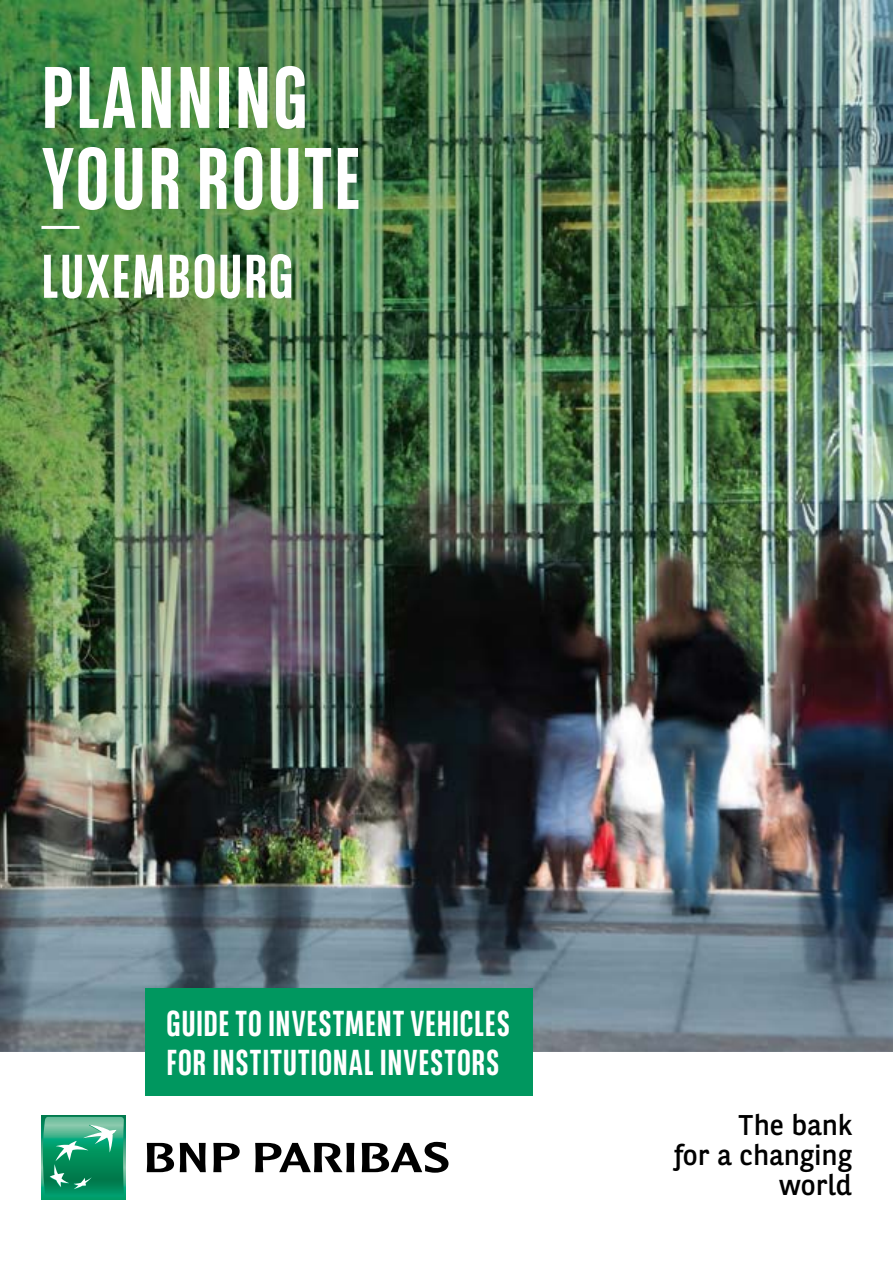
<style>
.page{position:relative;width:893px;height:1263px;background:#fff}
.page>*{position:absolute;margin:0;border:0;box-sizing:border-box;transform-origin:0 0}
.t1{font:700 87px/81px "BNPP Sans Condensed";letter-spacing:.025em;color:#fff}
.t2{font:700 61.5px "BNPP Sans Condensed";letter-spacing:.025em;color:#fff}
.t3{font:700 36px/39px "BNPP Sans Condensed";letter-spacing:.025em;color:#fff}
.t4{font:28.5px/30px "BNPP Sans";color:#000;text-align:right}
</style>
<div class="page">
<img style="left:0;top:0;width:893px;height:1052px">
<hr style="left:41px;top:226px;width:39px;height:3px;background:#fff">
<div style="left:41px;top:1115px;width:85px;height:85px;background:linear-gradient(to right,#009e6a,#009e6a)"></div>
<svg style="left:43px;top:1117px;width:81px;height:80px"></svg>
<svg style="left:147px;top:1143px;width:27px;height:29px"></svg>
<svg style="left:180px;top:1143px;width:26px;height:29px"></svg>
<svg style="left:213px;top:1143px;width:27px;height:29px"></svg>
<svg style="left:255px;top:1143px;width:99px;height:29px"></svg>
<svg style="left:362px;top:1142px;width:86px;height:31px"></svg>
<div style="left:146px;top:988px;width:387px;height:107px;background:#00975f"></div>
<h1 class="t1" style="left:41px;top:57px;width:321px">PLANNING<br>YOUR ROUTE</h1>
<h2 class="t2" style="left:41px;top:241px;width:254px">LUXEMBOURG</h2>
<p class="t3" style="left:166px;top:1004px;width:345px">GUIDE TO INVESTMENT VEHICLES<br>FOR INSTITUTIONAL INVESTORS</p>
<p class="t4" style="left:674px;top:1109px;width:179px">The bank<br>for a changing world</p>
</div>
